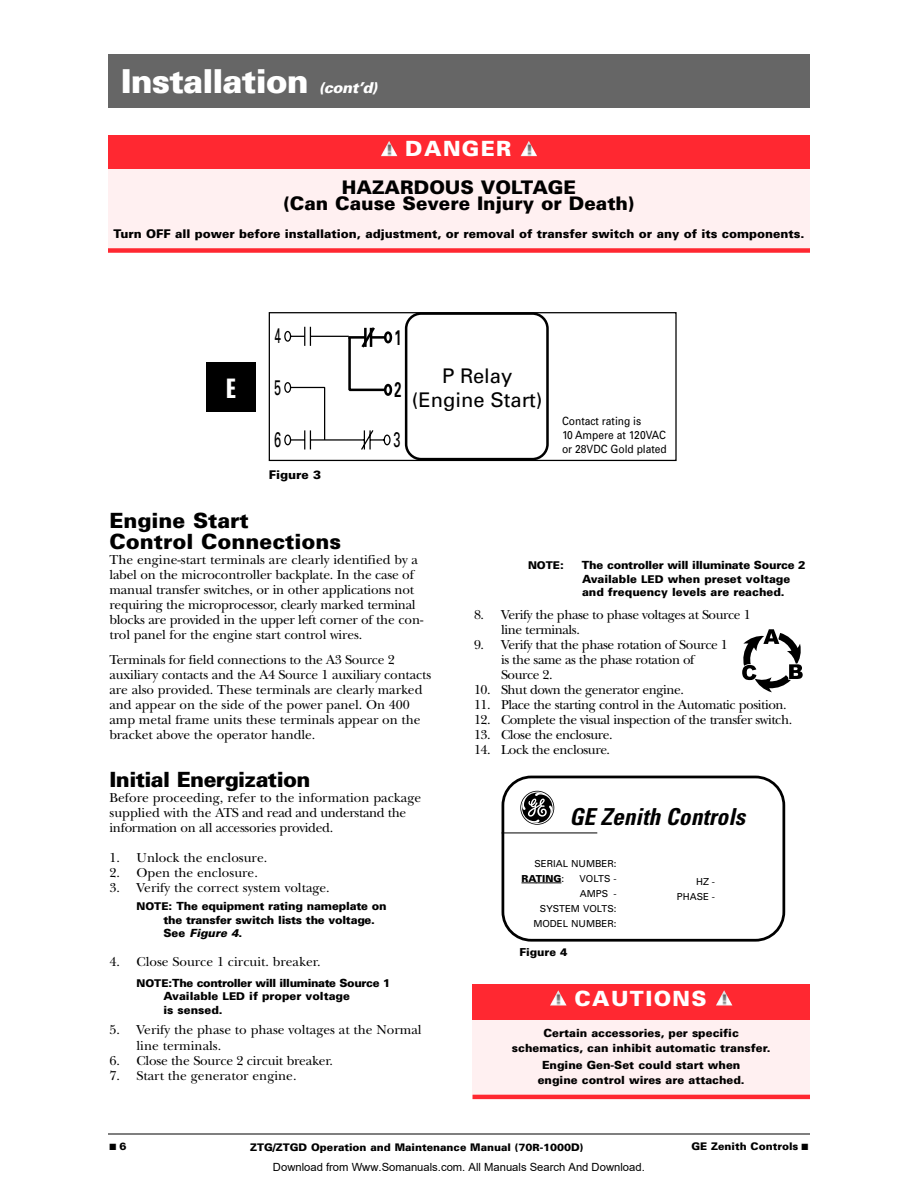
<style>
.page{position:relative;width:918px;height:1188px;background:#fff}
.page>*{position:absolute;margin:0;border:0;box-sizing:border-box;transform-origin:0 0}
.t1{font:900 33px "Univers";letter-spacing:-.025em;color:#fff}
.t2{font:700 extra-condensed 27px "Zurich BT";color:#fff}
.t3{font:italic 700 condensed 23.4px "Univers";color:#000}
.t4{font:21.15px "Univers";color:#000;scale:.6 1}
.t5{font:700 21.15px "Univers";color:#000;scale:.6 1}
.t6{font:900 21px/21px "Univers";color:#000}
.t7{font:900 21px "Univers";letter-spacing:-.025em;color:#000}
.t8{font:900 21px "Univers";letter-spacing:.065em;color:#fff}
.t9{font:20.25px/24px "Univers";color:#000;text-align:center}
.t10{font:900 18.75px/16.5px "Univers";color:#000;text-align:center}
.t11{font:13.5px/15px "New Baskerville";letter-spacing:-.015em;color:#000}
.t12{font:900 12px "Univers";color:#000}
.t13{font:11.4px/14px "Univers";color:#000;scale:.9 1}
.t14{font:900 11.25px/13.5px "Univers";color:#000;text-align:center}
.t15{font:900 11.25px/13.5px "Univers";letter-spacing:-.02em;color:#000}
.t16{font:900 11.25px/13.5px "Univers";letter-spacing:-.035em;color:#000}
.t17{font:11.25px "Arial";color:#000}
.t18{font:900 10.95px "Univers";color:#000}
.t19{font:900 10.65px "Univers";color:#000}
.t20{font:900 10.5px "Univers";color:#000}
.t21{font:9.6px/15.1px "Univers";color:#000;text-align:right}
.s1{font-style:italic;font-size:15px}
.s2{font-size:10.65px}
.s3{font-style:italic}
.s4{font-size:11.25px}
.s5{font-weight:900}
.s6{font-size:10.05px}
</style>
<div class="page">
<hr style="left:108px;top:1134px;width:702px;height:1px;background:#000">
<div style="left:108px;top:54px;width:702px;height:54px;background:#666"></div>
<div style="left:108px;top:135px;width:702px;height:36px;background:#ff2831"></div>
<img style="left:521px;top:141px;width:16px;height:15px">
<img style="left:381px;top:141px;width:16px;height:15px">
<div style="left:108px;top:169px;width:702px;height:83px;background:#fff0f1"></div>
<div style="left:108px;top:248px;width:702px;height:5px;background:#ff2831"></div>
<div style="left:472px;top:984px;width:338px;height:36px;background:#ff2831"></div>
<img style="left:716px;top:990px;width:16px;height:16px">
<img style="left:550px;top:990px;width:17px;height:16px">
<div style="left:472px;top:1020px;width:338px;height:74px;background:#fff0f1"></div>
<hr style="left:472px;top:1095px;width:338px;height:4px;background:#ff2831">
<svg style="left:502px;top:776px;width:283px;height:166px"></svg>
<svg style="left:521px;top:883px;width:40px;height:1px"></svg>
<div style="left:646px;top:876px;width:71px;height:49px;background:#fff"></div>
<hr style="left:502px;top:833px;width:95px;height:1px;background:#000">
<svg style="left:742px;top:629px;width:61px;height:63px"></svg>
<svg style="left:269px;top:312px;width:408px;height:149px"></svg>
<div style="left:405px;top:312px;width:144px;height:148px;border:3px solid #000;border-radius:15px"></div>
<div style="left:206px;top:362px;width:50px;height:50px;background:#000"></div>
<svg style="left:520px;top:791px;width:34px;height:34px"></svg>
<h1 class="t1" style="left:121px;top:69px;width:258px">Installation <span class="s1">(cont’d)</span></h1>
<h3 class="t8" style="left:405px;top:141px;width:108px">DANGER</h3>
<h3 class="t10" style="left:284px;top:181px;width:352px">HAZARDOUS VOLTAGE<br>(Can Cause Severe Injury or Death)</h3>
<p class="t12" style="left:114px;top:229px;width:693px">Turn OFF all power before installation, adjustment, or removal of transfer switch or any of its components.</p>
<h2 class="t2" style="left:226px;top:373px;width:12px">E</h2>
<h3 class="t4" style="left:274px;top:328px;width:13px">4</h3>
<h3 class="t4" style="left:274px;top:379px;width:13px">5</h3>
<h3 class="t4" style="left:274px;top:432px;width:13px">6</h3>
<p class="t12" style="left:269px;top:471px;width:54px">Figure 3</p>
<h3 class="t5" style="left:395px;top:329px;width:13px">1</h3>
<h3 class="t5" style="left:395px;top:382px;width:13px">2</h3>
<h3 class="t4" style="left:394px;top:432px;width:13px">3</h3>
<h3 class="t9" style="left:412px;top:366px;width:132px">P Relay (Engine Start)</h3>
<p class="t13" style="left:562px;top:415px;width:118px">Contact rating is<br>10 Ampere at 120VAC or 28VDC Gold plated</p>
<h3 class="t6" style="left:109px;top:512px;width:233px">Engine Start<br>Control Connections</h3>
<p class="t11" style="left:109px;top:554px;width:315px">The engine-start terminals are clearly identified by a label on the microcontroller backplate. In the case of manual transfer switches, or in other applications not requiring the microprocessor, clearly marked terminal blocks are provided in the upper left corner of the con&shy;trol panel for the engine start control wires.</p>
<p class="t11" style="left:109px;top:654px;width:323px">Terminals for field connections to the A3 Source 2 auxiliary contacts and the A4 Source 1 auxiliary contacts are also provided. These terminals are clearly marked and appear on the side of the power panel. On 400 amp metal frame units these terminals appear on the bracket above the operator handle.</p>
<h3 class="t7" style="left:109px;top:771px;width:203px">Initial Energization</h3>
<p class="t11" style="left:109px;top:791px;width:313px">Before proceeding, refer to the information package supplied with the ATS and read and understand the information on all accessories provided.</p>
<p class="t11" style="left:109px;top:851px;width:159px">1. Unlock the enclosure.</p>
<p class="t11" style="left:109px;top:866px;width:150px">2. Open the enclosure.</p>
<p class="t11" style="left:109px;top:881px;width:222px">3. Verify the correct system voltage.</p>
<p class="t15" style="left:163px;top:901px;width:225px;text-indent:-27px"><span class="s2">NOTE</span>: The equipment rating nameplate on the transfer switch lists the voltage.<br>See <span class="s3">Figure 4</span>.</p>
<p class="t11" style="left:109px;top:956px;width:213px">4. Close Source 1 circuit. breaker.</p>
<p class="t16" style="left:163px;top:977px;width:228px;text-indent:-27px"><span class="s2">NOTE</span>:The controller will illuminate Source 1<br>Available <span class="s2">LED</span> if proper voltage<br>is sensed.</p>
<p class="t11" style="left:136px;top:1024px;width:287px;line-height:15.9px;text-indent:-27px">5. Verify the phase to phase voltages at the Normal line terminals.</p>
<p class="t11" style="left:109px;top:1055px;width:225px">6. Close the Source 2 circuit breaker.</p>
<p class="t11" style="left:109px;top:1070px;width:189px">7. Start the generator engine.</p>
<p class="t19" style="left:528px;top:561px;width:37px">NOTE<span class="s4">:</span></p>
<p class="t14" style="left:582px;top:559px;width:225px;text-align:left">The controller will illuminate Source 2<br>Available <span class="s2">LED</span> when preset voltage and frequency levels are reached.</p>
<p class="t11" style="left:501px;top:608px;width:251px;text-indent:-27px">8. Verify the phase to phase voltages at Source 1 line terminals.</p>
<p class="t11" style="left:501px;top:638px;width:229px;text-indent:-27px">9. Verify that the phase rotation of Source 1 is the same as the phase rotation of<br>Source 2.</p>
<p class="t11" style="left:474px;top:683px;width:212px">10. Shut down the generator engine.</p>
<p class="t11" style="left:474px;top:698px;width:314px">11. Place the starting control in the Automatic position.</p>
<p class="t11" style="left:474px;top:713px;width:320px">12. Complete the visual inspection of the transfer switch.</p>
<p class="t11" style="left:474px;top:728px;width:140px">13. Close the enclosure.</p>
<p class="t11" style="left:474px;top:743px;width:138px">14. Lock the enclosure.</p>
<h3 class="t3" style="left:569px;top:809px;width:177px">GE Zenith Controls</h3>
<p class="t21" style="left:521px;top:857px;width:97px;text-align:left;text-indent:13px">SERIAL NUMBER:<br><span class="s5">RATING</span>:</p>
<p class="t21" style="left:533px;top:872px;width:85px">VOLTS -<br>AMPS -<br>SYSTEM VOLTS:<br>MODEL NUMBER:</p>
<p class="t21" style="left:677px;top:874px;width:40px">HZ -<br>PHASE -</p>
<p class="t18" style="left:519px;top:948px;width:50px">Figure 4</p>
<h3 class="t8" style="left:574px;top:990px;width:134px">CAUTIONS</h3>
<p class="t14" style="left:512px;top:1027px;width:260px;line-height:15px">Certain accessories, per specific schematics, can inhibit automatic transfer.</p>
<p class="t14" style="left:538px;top:1058px;width:209px;line-height:15px">Engine Gen-Set could start when engine control wires are attached.</p>
<p class="t20" style="left:110px;top:1143px;width:19px">■ 6</p>
<p class="t20" style="left:250px;top:1143px;width:335px">ZTG/ZTGD Operation and Maintenance Manual (70<span class="s6">R</span>-1000D)</p>
<p class="t20" style="left:692px;top:1143px;width:118px">GE Zenith Controls ■</p>
<p class="t17" style="left:273px;top:1160px;width:373px">Download from Www.Somanuals.com. All Manuals Search And Download.</p>
</div>
